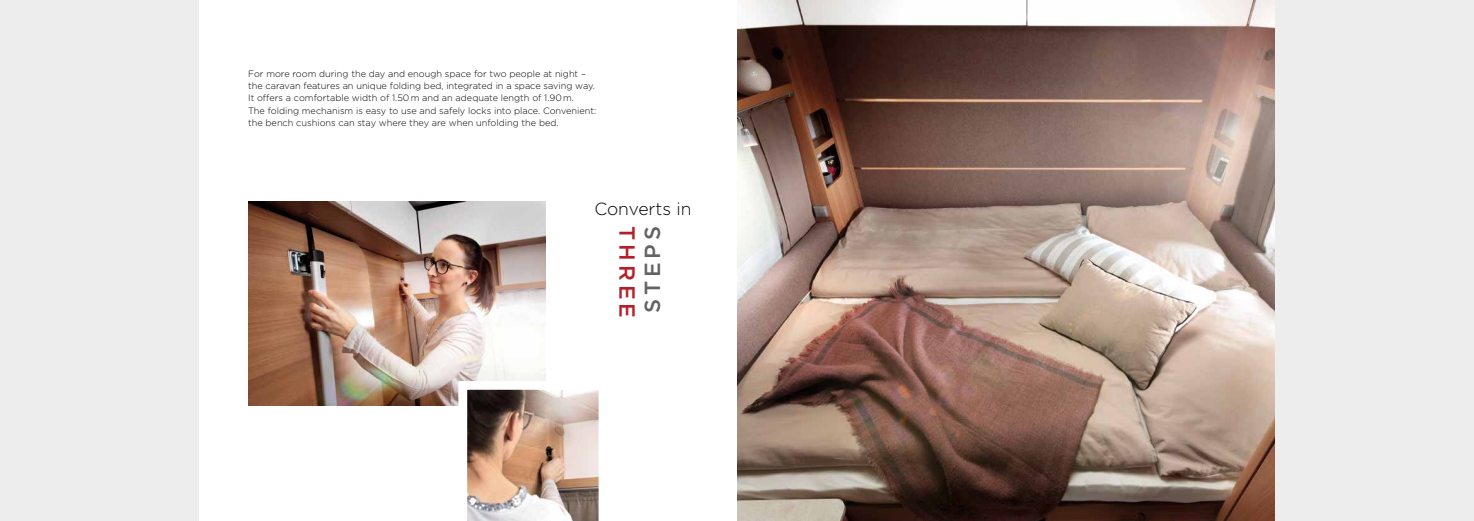
<style>
.page{position:relative;width:1474px;height:521px;background:#fff}
.page>*{position:absolute;margin:0;border:0;box-sizing:border-box;transform-origin:0 0}
.t1{font:500 21.88px "Gotham";letter-spacing:.18em;color:#b61f29}
.t2{font:500 21.88px "Gotham";letter-spacing:.18em;color:#646363}
.t3{font:300 17.5px "Gotham";color:#000}
.t4{font:300 9.19px/12.2px "Gotham";color:#000}
</style>
<div class="page">
<img style="left:737px;top:0;width:538px;height:521px">
<img style="left:248px;top:202px;width:298px;height:203px">
<img style="left:458px;top:381px;width:141px;height:140px">
<div style="left:0;top:0;width:198px;height:521px;background:#ededed"></div>
<div style="left:1275px;top:0;width:198px;height:521px;background:#ededed"></div>
<p class="t4" style="left:248px;top:67px;width:350px">For more room during the day and enough space for two people at night – the caravan features an unique folding bed, integrated in a space saving way.<br>It offers a comfortable width of 1.50 m and an adequate length of 1.90 m.<br>The folding mechanism is easy to use and safely locks into place. Convenient: the bench cushions can stay where they are when unfolding the bed.</p>
<h2 class="t3" style="left:594px;top:197px;width:99px">Converts in</h2>
<h1 class="t2" style="left:638px;top:313px;width:88px;rotate:-90deg">STEPS</h1>
<h1 class="t1" style="left:641px;top:226px;width:93px;rotate:90deg">THREE</h1>
</div>
